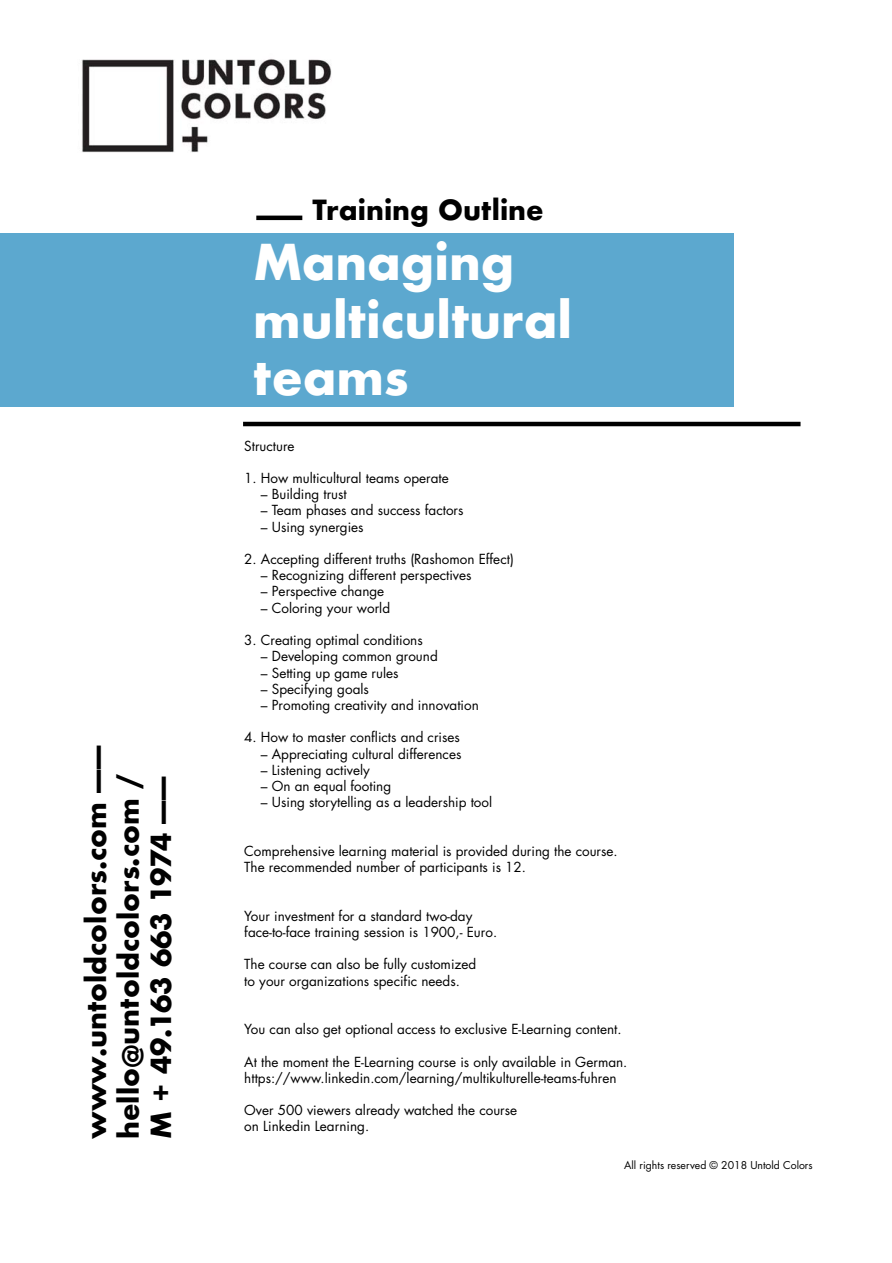
<style>
.page{position:relative;width:892px;height:1263px;background:#fff}
.page>*{position:absolute;margin:0;border:0;box-sizing:border-box;transform-origin:0 0}
.t1{font:700 48px/57.6px "Futura";color:#fff}
.t2{font:700 27px/32.4px "Futura";color:#000}
.t3{font:13.5px/16.2px "Futura";color:#000}
.t4{font:10.5px "Futura";color:#000}
</style>
<div class="page">
<img style="left:81px;top:59px;width:251px;height:94px">
<div style="left:256px;top:215px;width:46px;height:5px;background:#000"></div>
<div style="left:243px;top:421px;width:557px;height:5px;background:#000"></div>
<div style="left:0;top:233px;width:733px;height:173px;background:#5ca8cf"></div>
<p class="t2" style="left:80px;top:1138px;width:394px;rotate:-90deg">www.untoldcolors.com —— hello@untoldcolors.com /<br>M + 49.163 663 1974 ——</p>
<p class="t2" style="left:312px;top:193px;width:233px">Training Outline</p>
<p class="t1" style="left:253px;top:233px;width:320px">Managing multicultural teams</p>
<p class="t3" style="left:244px;top:437px;width:52px">Structure</p>
<p class="t3" style="left:244px;top:469px;width:206px">1. How multicultural teams operate</p>
<p class="t3" style="left:261px;top:486px;width:87px">– Building trust</p>
<p class="t3" style="left:261px;top:502px;width:204px">– Team phases and success factors</p>
<p class="t3" style="left:261px;top:518px;width:104px">– Using synergies</p>
<p class="t3" style="left:244px;top:550px;width:271px">2. Accepting different truths (Rashomon Effect)</p>
<p class="t3" style="left:261px;top:567px;width:212px">– Recognizing different perspectives</p>
<p class="t3" style="left:261px;top:583px;width:125px">– Perspective change</p>
<p class="t3" style="left:261px;top:599px;width:131px">– Coloring your world</p>
<p class="t3" style="left:244px;top:631px;width:180px">3. Creating optimal conditions</p>
<p class="t3" style="left:261px;top:648px;width:178px">– Developing common ground</p>
<p class="t3" style="left:261px;top:664px;width:139px">– Setting up game rules</p>
<p class="t3" style="left:261px;top:680px;width:109px">– Specifying goals</p>
<p class="t3" style="left:261px;top:696px;width:219px">– Promoting creativity and innovation</p>
<p class="t3" style="left:244px;top:729px;width:217px">4. How to master conflicts and crises</p>
<p class="t3" style="left:261px;top:745px;width:202px">– Appreciating cultural differences</p>
<p class="t3" style="left:261px;top:761px;width:110px">– Listening actively</p>
<p class="t3" style="left:261px;top:777px;width:132px">– On an equal footing</p>
<p class="t3" style="left:261px;top:793px;width:233px">– Using storytelling as a leadership tool</p>
<p class="t3" style="left:244px;top:842px;width:375px">Comprehensive learning material is provided during the course.<br>The recommended number of participants is 12.</p>
<p class="t3" style="left:244px;top:907px;width:254px">Your investment for a standard two-day face-to-face training session is 1900,- Euro.</p>
<p class="t3" style="left:244px;top:955px;width:233px">The course can also be fully customized to your organizations specific needs.</p>
<p class="t3" style="left:244px;top:1020px;width:379px">You can also get optional access to exclusive E-Learning content.</p>
<p class="t3" style="left:244px;top:1053px;width:384px">At the moment the E-Learning course is only available in German. https://www.linkedin.com/learning/multikulturelle-teams-fuhren</p>
<p class="t3" style="left:244px;top:1101px;width:274px">Over 500 viewers already watched the course on Linkedin Learning.</p>
<p class="t4" style="left:624px;top:1157px;width:190px">All rights reserved © 2018 Untold Colors</p>
</div>
